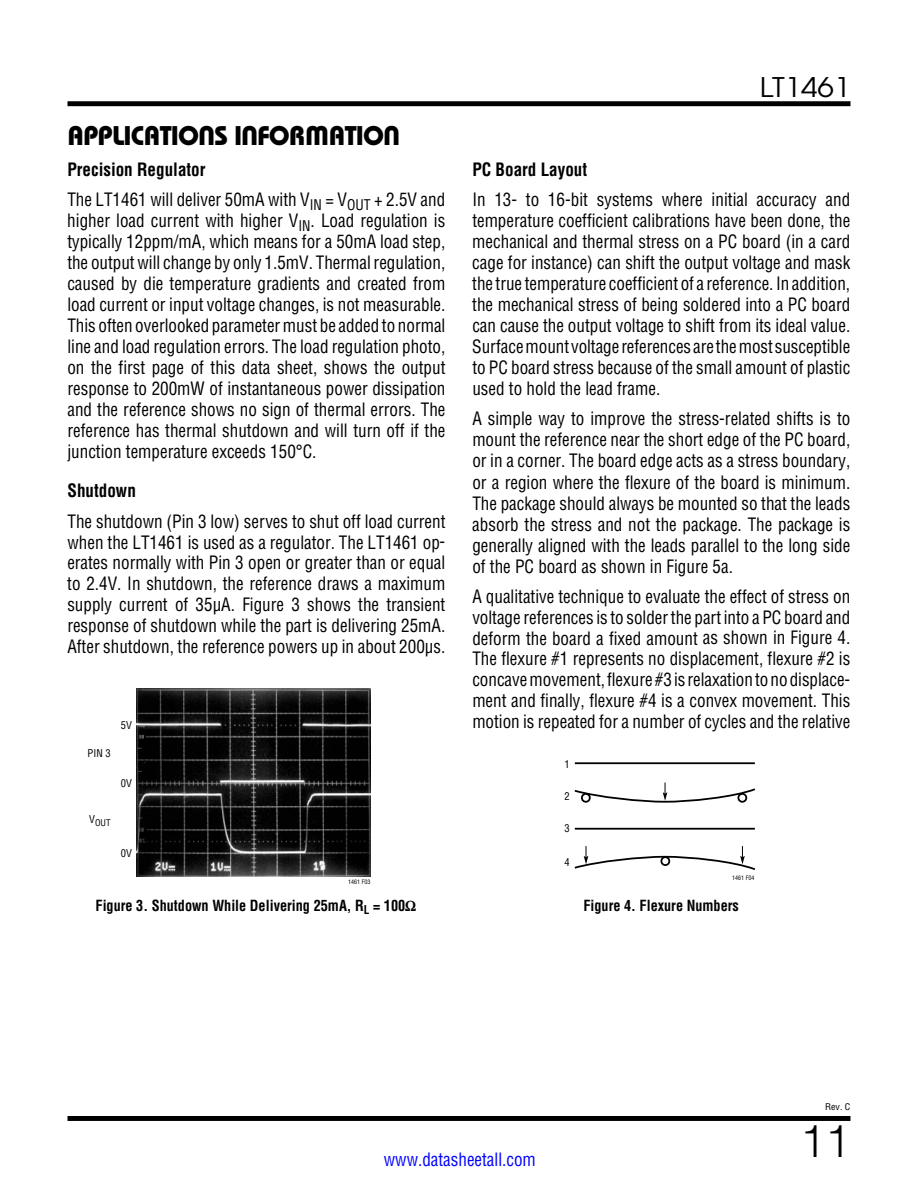
<style>
.page{position:relative;width:918px;height:1188px;background:#fff}
.page>*{position:absolute;margin:0;border:0;box-sizing:border-box;transform-origin:0 0}
.t1{font:300 45px "Helvetica";color:#000}
.t2{font:27px "Linear Bauhaus";letter-spacing:-.02em;color:#000}
.t3{font:27px "Avant Garde";color:#000;scale:1.1 1}
.t4{font:18px/21px "Linear Helv Cond";color:#000;text-align:justify;scale:.95 1}
.t5{font:700 18px "Linear Helv Cond";color:#000;scale:.95 1}
.t6{font:18px "Linear Helv Cond";color:#00f;scale:.95 1}
.t7{font:700 15px "Linear Helv Cond";color:#000;scale:.95 1}
.t8{font:10.5px "Linear Helv Cond";color:#000}
.t9{font:9px "Linear Helv Cond";color:#000;scale:1.1 1}
.t10{font:9px "Linear Helv Cond";color:#000}
.t11{font:6px "Linear Helv Cond";color:#000}
.s1{font-weight:700}
</style>
<div class="page">
<div style="left:68px;top:1116px;width:782px;height:5px;background:#000"></div>
<div style="left:68px;top:101px;width:782px;height:5px;background:#000"></div>
<img style="left:136px;top:689px;width:234px;height:188px">
<hr style="left:575px;top:762px;width:180px;height:2px;background:#000">
<hr style="left:575px;top:828px;width:180px;height:2px;background:#000">
<svg style="left:574px;top:783px;width:181px;height:20px"></svg>
<svg style="left:574px;top:846px;width:181px;height:24px"></svg>
<h2 class="t2" style="left:68px;top:119px;width:334px">APPLICATIONS INFORMATION</h2>
<p class="t4" style="left:67px;top:155px;width:399px;line-height:30px"><span class="s1">Precision Regulator<br></span>The LT1461 will deliver 50mA with V<sub>IN</sub> = V<sub>OUT</sub> + 2.5V and</p>
<p class="t4" style="left:67px;top:210px;width:400px">higher load current with higher V<sub>IN</sub>. Load regulation is typically 12ppm/mA, which means for a 50mA load step, the output will change by only 1.5mV. Thermal regulation, caused by die temperature gradients and created from load current or input voltage changes, is not measurable.<br>This often overlooked parameter must be added to normal line and load regulation errors. The load regulation photo, on the first page of this data sheet, shows the output response to 200mW of instantaneous power dissipation and the reference shows no sign of thermal errors. The reference has thermal shutdown and will turn off if the junction temperature exceeds 150°C.</p>
<p class="t5" style="left:68px;top:480px;width:74px">Shutdown</p>
<p class="t4" style="left:67px;top:510px;width:400px">The shutdown (Pin 3 low) serves to shut off load current when the LT1461 is used as a regulator. The LT1461 op&shy;erates normally with Pin 3 open or greater than or equal to 2.4V. In shutdown, the reference draws a maximum supply current of 35µA. Figure 3 shows the transient response of shutdown while the part is delivering 25mA.<br>After shutdown, the reference powers up in about 200µs.</p>
<p class="t8" style="left:88px;top:746px;width:25px">PIN 3</p>
<p class="t8" style="left:121px;top:718px;width:13px">5V</p>
<p class="t8" style="left:121px;top:777px;width:13px">0V</p>
<p class="t10" style="left:89px;top:817px;width:23px"><sup>V</sup>OUT</p>
<p class="t8" style="left:121px;top:846px;width:13px">0V</p>
<p class="t11" style="left:348px;top:878px;width:24px">1461 F03</p>
<p class="t7" style="left:96px;top:896px;width:339px">Figure 3. Shutdown While Delivering 25mA, R<sub>L</sub> = 100Ω</p>
<h2 class="t3" style="left:760px;top:70px;width:84px">LT1461</h2>
<p class="t5" style="left:472px;top:159px;width:123px">PC Board Layout</p>
<p class="t4" style="left:472px;top:189px;width:399px">In 13- to 16-bit systems where initial accuracy and temperature coefficient calibrations have been done, the mechanical and thermal stress on a PC board (in a card cage for instance) can shift the output voltage and mask the true temperature coefficient of a reference. In addition, the mechanical stress of being soldered into a PC board can cause the output voltage to shift from its ideal value.<br>Surfacemount voltage references are themost susceptible to PC board stress because of the small amount of plastic used to hold the lead frame.</p>
<p class="t4" style="left:472px;top:408px;width:399px">A simple way to improve the stress-related shifts is to mount the reference near the short edge of the PC board, or in a corner. The board edge acts as a stress boundary, or a region where the flexure of the board is minimum.<br>The package should always be mounted so that the leads absorb the stress and not the package. The package is generally aligned with the leads parallel to the long side of the PC board as shown in Figure 5a.</p>
<p class="t4" style="left:472px;top:585px;width:399px">A qualitative technique to evaluate the effect of stress on voltage references is to solder the part into a PC board and deform the board a fixed amount as shown in Figure 4.<br>The flexure #1 represents no displacement, flexure #2 is concave movement, flexure #3 is relaxation to no displace&shy;ment and finally, flexure #4 is a convex movement. This motion is repeated for a number of cycles and the relative</p>
<p class="t8" style="left:565px;top:757px;width:7px">1</p>
<p class="t8" style="left:565px;top:790px;width:7px">2</p>
<p class="t8" style="left:565px;top:822px;width:7px">3</p>
<p class="t8" style="left:565px;top:855px;width:7px">4</p>
<p class="t11" style="left:732px;top:875px;width:24px">1461 F04</p>
<p class="t7" style="left:583px;top:896px;width:165px">Figure 4. Flexure Numbers</p>
<p class="t9" style="left:825px;top:1102px;width:24px">Rev. C</p>
<p class="t6" style="left:384px;top:1148px;width:161px">www.datasheetall.com</p>
<h1 class="t1" style="left:800px;top:1113px;width:52px">11</h1>
</div>
